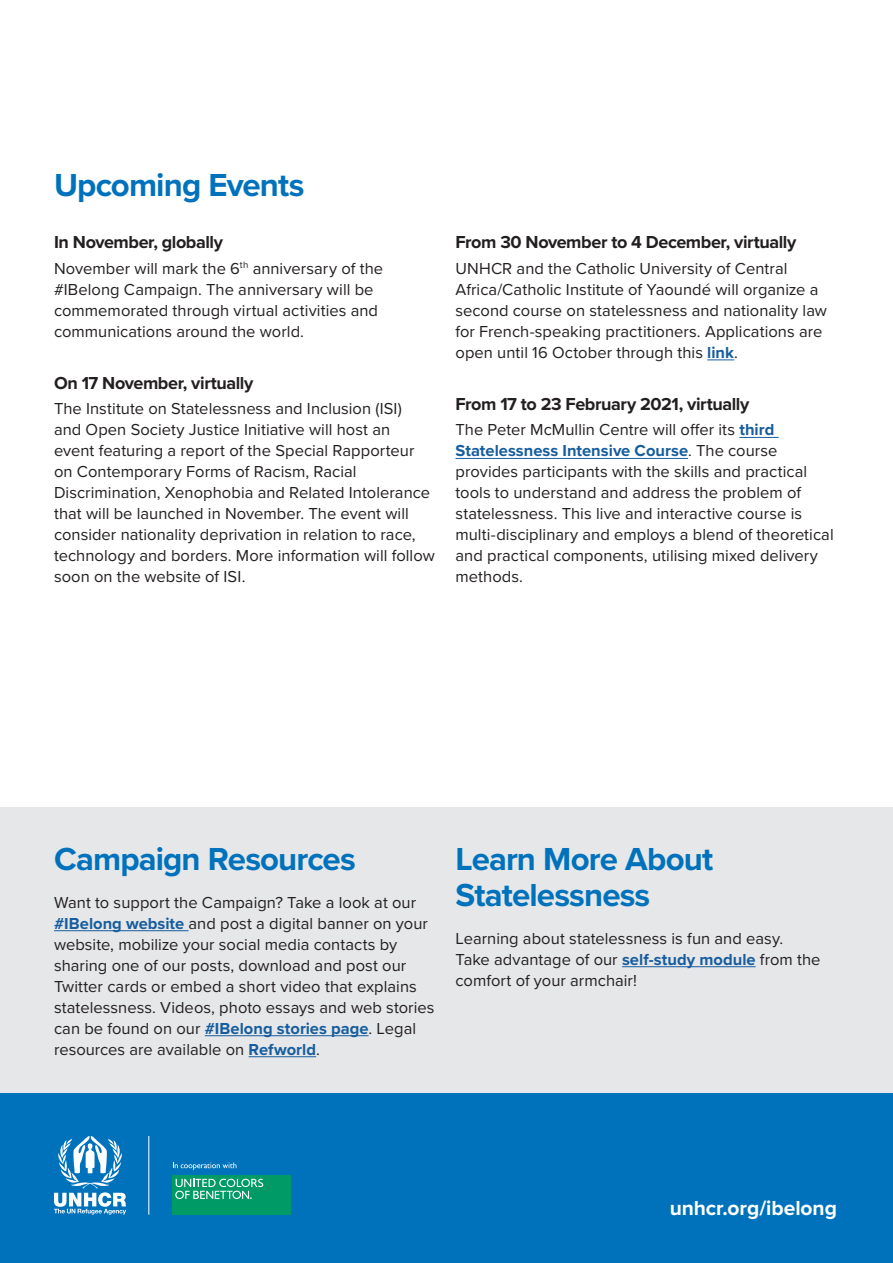
<style>
.page{position:relative;width:893px;height:1263px;background:#fff}
.page>*{position:absolute;margin:0;border:0;box-sizing:border-box;transform-origin:0 0}
.Body_Copy{font:700 33px/36px "Proxima Nova";letter-spacing:-.025em;color:#0072bc}
.t1{font:700 21px "Proxima Nova";letter-spacing:-.005em;color:#fff}
.t2{font:700 18px "Proxima Nova";letter-spacing:-.02em;color:#231f20}
.Body_Copy-2{font:16.5px/21px "Proxima Nova";letter-spacing:.005em;color:#231f20}
.s1{font-weight:700;color:#175d9e}
</style>
<div class="page">
<svg style="left:707px;top:360px;width:27px;height:1px"></svg>
<hr style="left:739px;top:437px;width:40px;height:1px;background:#175d9e">
<hr style="left:455px;top:458px;width:233px;height:1px;background:#175d9e">
<div style="left:0;top:808px;width:893px;height:455px;background:#e6e7e9"></div>
<div style="left:0;top:1093px;width:893px;height:170px;background:#0072bc"></div>
<div style="left:172px;top:1175px;width:118px;height:39px;background:#009a67"></div>
<svg style="left:175px;top:1179px;width:88px;height:20px"></svg>
<svg style="left:173px;top:1162px;width:63px;height:8px"></svg>
<hr style="left:54px;top:930px;width:135px;height:1px;background:#175d9e">
<hr style="left:205px;top:1035px;width:164px;height:1px;background:#175d9e">
<hr style="left:249px;top:1056px;width:67px;height:1px;background:#175d9e">
<hr style="left:622px;top:966px;width:134px;height:1px;background:#175d9e">
<svg style="left:54px;top:1136px;width:72px;height:78px"></svg>
<hr style="left:148px;top:1136px;width:1px;height:78px;background:#fff">
<p class="Body_Copy" style="left:54px;top:168px;width:252px">Upcoming Events</p>
<h3 class="t2" style="left:54px;top:232px;width:170px">In November, globally</h3>
<p class="Body_Copy-2" style="left:54px;top:258px;width:331px">November will mark the 6<sup>th</sup> anniversary of the #IBelong Campaign. The anniversary will be commemorated through virtual activities and communications around the world.</p>
<h3 class="t2" style="left:54px;top:372px;width:201px">On 17 November, virtually</h3>
<p class="Body_Copy-2" style="left:54px;top:399px;width:382px">The Institute on Statelessness and Inclusion (ISI)<br>and Open Society Justice Initiative will host an<br>event featuring a report of the Special Rapporteur on Contemporary Forms of Racism, Racial Discrimination, Xenophobia and Related Intolerance that will be launched in November. The event will consider nationality deprivation in relation to race, technology and borders. More information will follow soon on the website of ISI.</p>
<h3 class="t2" style="left:455px;top:232px;width:342px">From 30 November to 4 December, virtually</h3>
<p class="Body_Copy-2" style="left:455px;top:258px;width:373px">UNHCR and the Catholic University of Central Africa/Catholic Institute of Yaoundé will organize a second course on statelessness and nationality law for French-speaking practitioners. Applications are open until 16 October through this <span class="s1">link</span>.</p>
<h3 class="t2" style="left:455px;top:393px;width:295px">From 17 to 23 February 2021, virtually</h3>
<p class="Body_Copy-2" style="left:455px;top:420px;width:380px">The Peter McMullin Centre will offer its <span class="s1">third Statelessness Intensive Course</span>. The course provides participants with the skills and practical tools to understand and address the problem of statelessness. This live and interactive course is multi-disciplinary and employs a blend of theoretical and practical components, utilising mixed delivery methods.</p>
<h2 class="Body_Copy" style="left:54px;top:842px;width:303px">Campaign Resources</h2>
<p class="Body_Copy-2" style="left:54px;top:892px;width:382px">Want to support the Campaign? Take a look at our <span class="s1">#IBelong website</span> and post a digital banner on your website, mobilize your social media contacts by sharing one of our posts, download and post our Twitter cards or embed a short video that explains statelessness. Videos, photo essays and web stories can be found on our <span class="s1">#IBelong stories page</span>. Legal resources are available on <span class="s1">Refworld</span>.</p>
<h2 class="Body_Copy" style="left:455px;top:842px;width:259px">Learn More About<br>Statelessness</h2>
<p class="Body_Copy-2" style="left:455px;top:928px;width:367px">Learning about statelessness is fun and easy.<br>Take advantage of our <span class="s1">self-study module</span> from the comfort of your armchair!</p>
<h2 class="t1" style="left:670px;top:1195px;width:169px">unhcr.org/ibelong</h2>
</div>
